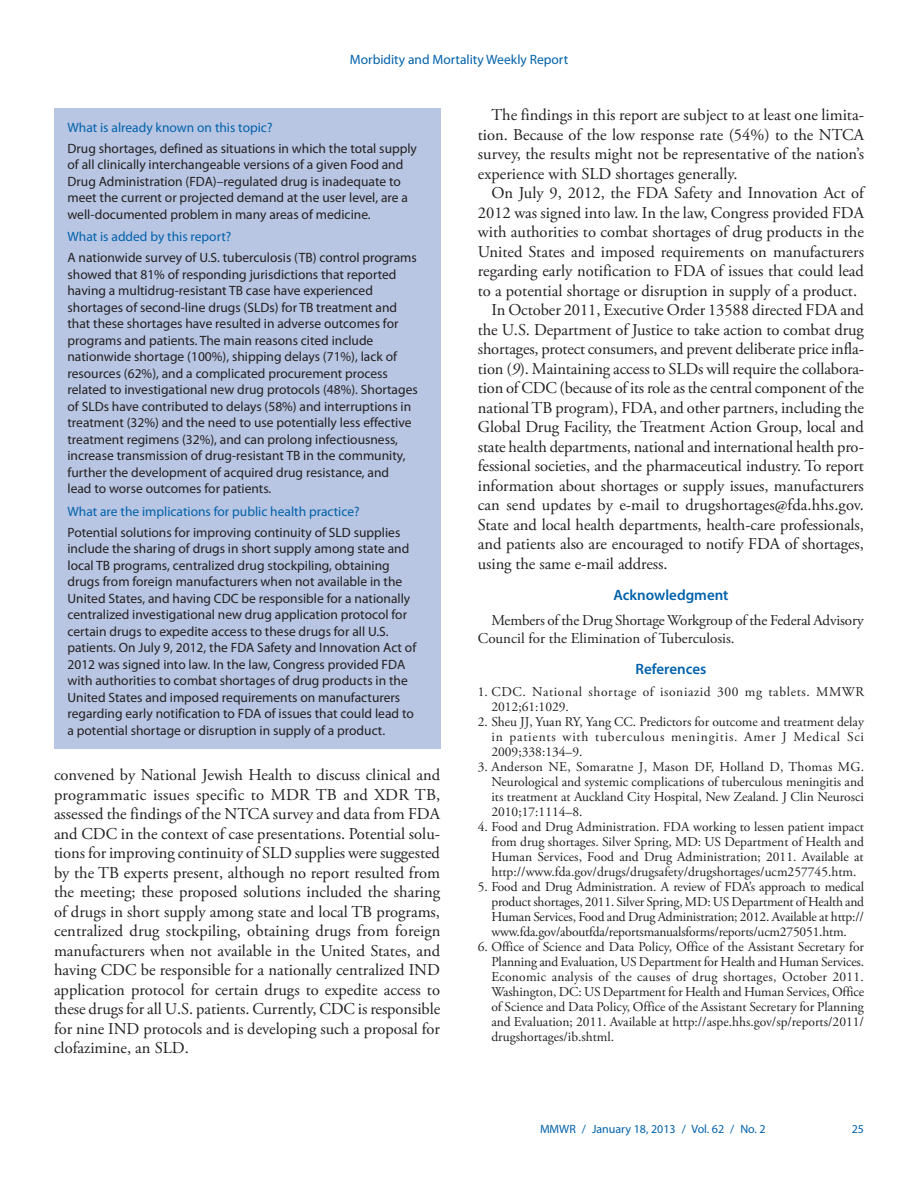
<style>
.page{position:relative;width:918px;height:1188px;background:#fff}
.page>*{position:absolute;margin:0;border:0;box-sizing:border-box;transform-origin:0 0}
.body_copy{font:16.5px/19.5px "Adobe Garamond Pro";color:#231f20;text-align:justify}
.acknowl_text{font:15px/18px "Adobe Garamond Pro";letter-spacing:-.01em;color:#231f20}
.headline3{font:600 15px "Myriad Pro";color:#0161ab}
.fb_answer{font:13.5px/16.5px "Myriad Pro";color:#231f20}
.reference_text_1-9{font:13.5px/15px "Adobe Garamond Pro";color:#231f20;text-align:justify}
.fb_question{font:13.5px "Myriad Pro";color:#0161ab}
.reference_text_1-9-2{font:13.5px/15px "Adobe Garamond Pro";letter-spacing:.045em;color:#231f20}
.t1{font:12px "Myriad Pro";color:#0161ab}
.s1{font-style:italic}
</style>
<div class="page">
<div style="left:54px;top:108px;width:386px;height:640px;background:#b8c6e3"></div>
<p class="fb_question" style="left:350px;top:51px;width:220px">Morbidity and Mortality Weekly Report</p>
<p class="fb_question" style="left:68px;top:119px;width:206px">What is already known on this topic?</p>
<p class="fb_answer" style="left:68px;top:140px;width:351px">Drug shortages, defined as situations in which the total supply of all clinically interchangeable versions of a given Food and Drug Administration (FDA)–regulated drug is inadequate to meet the current or projected demand at the user level, are a well-documented problem in many areas of medicine.</p>
<p class="fb_question" style="left:68px;top:228px;width:165px">What is added by this report?</p>
<p class="fb_answer" style="left:68px;top:249px;width:352px">A nationwide survey of U.S. tuberculosis (TB) control programs showed that 81% of responding jurisdictions that reported having a multidrug-resistant TB case have experienced shortages of second-line drugs (SLDs) for TB treatment and that these shortages have resulted in adverse outcomes for programs and patients. The main reasons cited include nationwide shortage (100%), shipping delays (71%), lack of resources (62%), and a complicated procurement process related to investigational new drug protocols (48%). Shortages of SLDs have contributed to delays (58%) and interruptions in treatment (32%) and the need to use potentially less effective treatment regimens (32%), and can prolong infectiousness, increase transmission of drug-resistant TB in the community, further the development of acquired drug resistance, and<br>lead to worse outcomes for patients.</p>
<p class="fb_question" style="left:68px;top:503px;width:294px">What are the implications for public health practice?</p>
<p class="fb_answer" style="left:68px;top:524px;width:350px">Potential solutions for improving continuity of SLD supplies include the sharing of drugs in short supply among state and local TB programs, centralized drug stockpiling, obtaining drugs from foreign manufacturers when not available in the United States, and having CDC be responsible for a nationally centralized investigational new drug application protocol for certain drugs to expedite access to these drugs for all U.S. patients. On July 9, 2012, the FDA Safety and Innovation Act of 2012 was signed into law. In the law, Congress provided FDA with authorities to combat shortages of drug products in the United States and imposed requirements on manufacturers regarding early notification to FDA of issues that could lead to a potential shortage or disruption in supply of a product.</p>
<p class="body_copy" style="left:54px;top:766px;width:388px">convened by National Jewish Health to discuss clinical and programmatic issues specific to MDR TB and XDR TB, assessed the findings of the NTCA survey and data from FDA and CDC in the context of case presentations. Potential solu&shy;tions for improving continuity of SLD supplies were suggested by the TB experts present, although no report resulted from the meeting; these proposed solutions included the sharing of drugs in short supply among state and local TB programs, centralized drug stockpiling, obtaining drugs from foreign manufacturers when not available in the United States, and having CDC be responsible for a nationally centralized IND application protocol for certain drugs to expedite access to these drugs for all U.S. patients. Currently, CDC is responsible for nine IND protocols and is developing such a proposal for clofazimine, an SLD.</p>
<p class="body_copy" style="left:478px;top:106px;width:388px;text-indent:13px">The findings in this report are subject to at least one limita&shy;tion. Because of the low response rate (54%) to the NTCA survey, the results might not be representative of the nation’s experience with SLD shortages generally.</p>
<p class="body_copy" style="left:478px;top:184px;width:388px;text-indent:13px">On July 9, 2012, the FDA Safety and Innovation Act of 2012 was signed into law. In the law, Congress provided FDA with authorities to combat shortages of drug products in the United States and imposed requirements on manufacturers regarding early notification to FDA of issues that could lead to a potential shortage or disruption in supply of a product.</p>
<p class="body_copy" style="left:478px;top:301px;width:388px;text-indent:13px">In October 2011, Executive Order 13588 directed FDA and the U.S. Department of Justice to take action to combat drug shortages, protect consumers, and prevent deliberate price infla&shy;tion (<span class="s1">9</span>). Maintaining access to SLDs will require the collabora&shy;tion of CDC (because of its role as the central component of the national TB program), FDA, and other partners, including the Global Drug Facility, the Treatment Action Group, local and state health departments, national and international health pro&shy;fessional societies, and the pharmaceutical industry. To report information about shortages or supply issues, manufacturers can send updates by e-mail to drugshortages@fda.hhs.gov.<br>State and local health departments, health-care professionals, and patients also are encouraged to notify FDA of shortages, using the same e-mail address.</p>
<p class="headline3" style="left:613px;top:585px;width:117px">Acknowledgment</p>
<p class="acknowl_text" style="left:478px;top:611px;width:387px;text-indent:13px">Members of the Drug Shortage Workgroup of the Federal Advisory<br>Council for the Elimination of Tuberculosis.</p>
<p class="headline3" style="left:636px;top:660px;width:72px">References</p>
<p class="reference_text_1-9-2" style="left:491px;top:685px;width:374px;text-indent:-14px">1. CDC. National shortage of isoniazid 300 mg tablets. MMWR<br>2012;61:1029.</p>
<p class="reference_text_1-9" style="left:491px;top:715px;width:374px;text-indent:-14px">2. Sheu JJ, Yuan RY, Yang CC. Predictors for outcome and treatment delay in patients with tuberculous meningitis. Amer J Medical Sci 2009;338:134–9.</p>
<p class="reference_text_1-9" style="left:491px;top:760px;width:374px;text-indent:-14px">3. Anderson NE, Somaratne J, Mason DF, Holland D, Thomas MG.<br>Neurological and systemic complications of tuberculous meningitis and its treatment at Auckland City Hospital, New Zealand. J Clin Neurosci 2010;17:1114–8.</p>
<p class="reference_text_1-9" style="left:491px;top:820px;width:374px;text-indent:-14px">4. Food and Drug Administration. FDA working to lessen patient impact from drug shortages. Silver Spring, MD: US Department of Health and Human Services, Food and Drug Administration; 2011. Available at http://www.fda.gov/drugs/drugsafety/drugshortages/ucm257745.htm.</p>
<p class="reference_text_1-9" style="left:491px;top:880px;width:374px;text-indent:-14px">5. Food and Drug Administration. A review of FDA’s approach to medical product shortages, 2011. Silver Spring, MD: US Department of Health and Human Services, Food and Drug Administration; 2012. Available at http:// www.fda.gov/aboutfda/reportsmanualsforms/reports/ucm275051.htm.</p>
<p class="reference_text_1-9" style="left:491px;top:940px;width:374px;text-indent:-14px">6. Office of Science and Data Policy, Office of the Assistant Secretary for Planning and Evaluation, US Department for Health and Human Services.<br>Economic analysis of the causes of drug shortages, October 2011.<br>Washington, DC: US Department for Health and Human Services, Office of Science and Data Policy, Office of the Assistant Secretary for Planning and Evaluation; 2011. Available at http://aspe.hhs.gov/sp/reports/2011/ drugshortages/ib.shtml.</p>
<p class="t1" style="left:540px;top:1121px;width:227px">MMWR / January 18, 2013 / Vol. 62 / No. 2</p>
<p class="t1" style="left:852px;top:1121px;width:14px">25</p>
</div>
